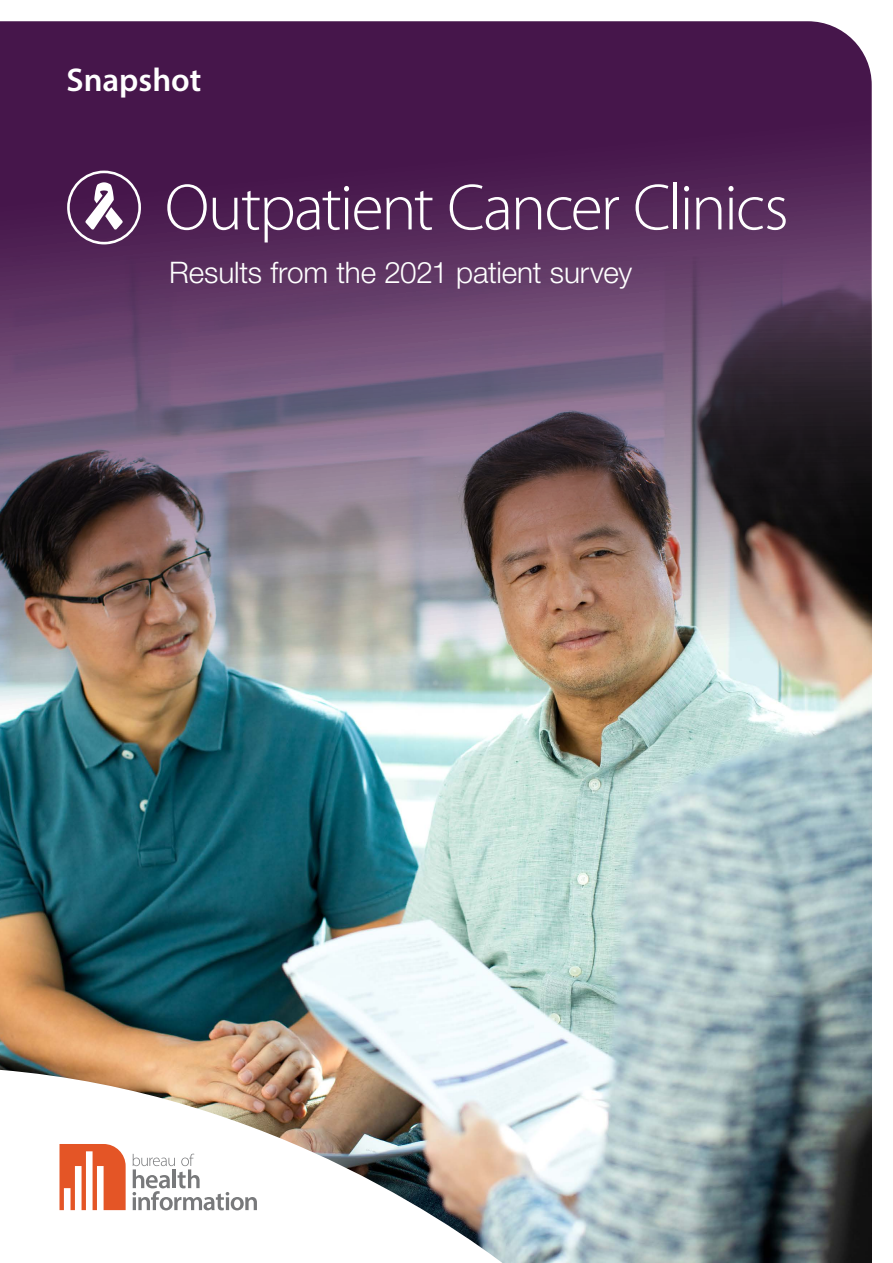
<style>
.page{position:relative;width:893px;height:1263px;background:#fff}
.page>*{position:absolute;margin:0;border:0;box-sizing:border-box;transform-origin:0 0}
.t1{font:300 66px "Myriad Pro";letter-spacing:-.035em;color:#fff}
.t2{font:600 33px "Myriad Pro";color:#fff}
.t3{font:300 29.7px "Helvetica Neue LT Std";letter-spacing:-.005em;color:#fff}
</style>
<div class="page">
<img style="left:527px;top:1139px;width:345px;height:124px">
<img style="left:0;top:21px;width:872px;height:1118px">
<img style="left:0;top:1070px;width:527px;height:193px">
<svg style="left:60px;top:1144px;width:66px;height:66px"></svg>
<svg style="left:133px;top:1154px;width:124px;height:56px"></svg>
<svg style="left:67px;top:171px;width:74px;height:73px"></svg>
<p class="t2" style="left:67px;top:59px;width:136px">Snapshot</p>
<h1 class="t1" style="left:165px;top:171px;width:625px">Outpatient Cancer Clinics</h1>
<p class="t3" style="left:169px;top:255px;width:464px">Results from the 2021 patient survey</p>
</div>
